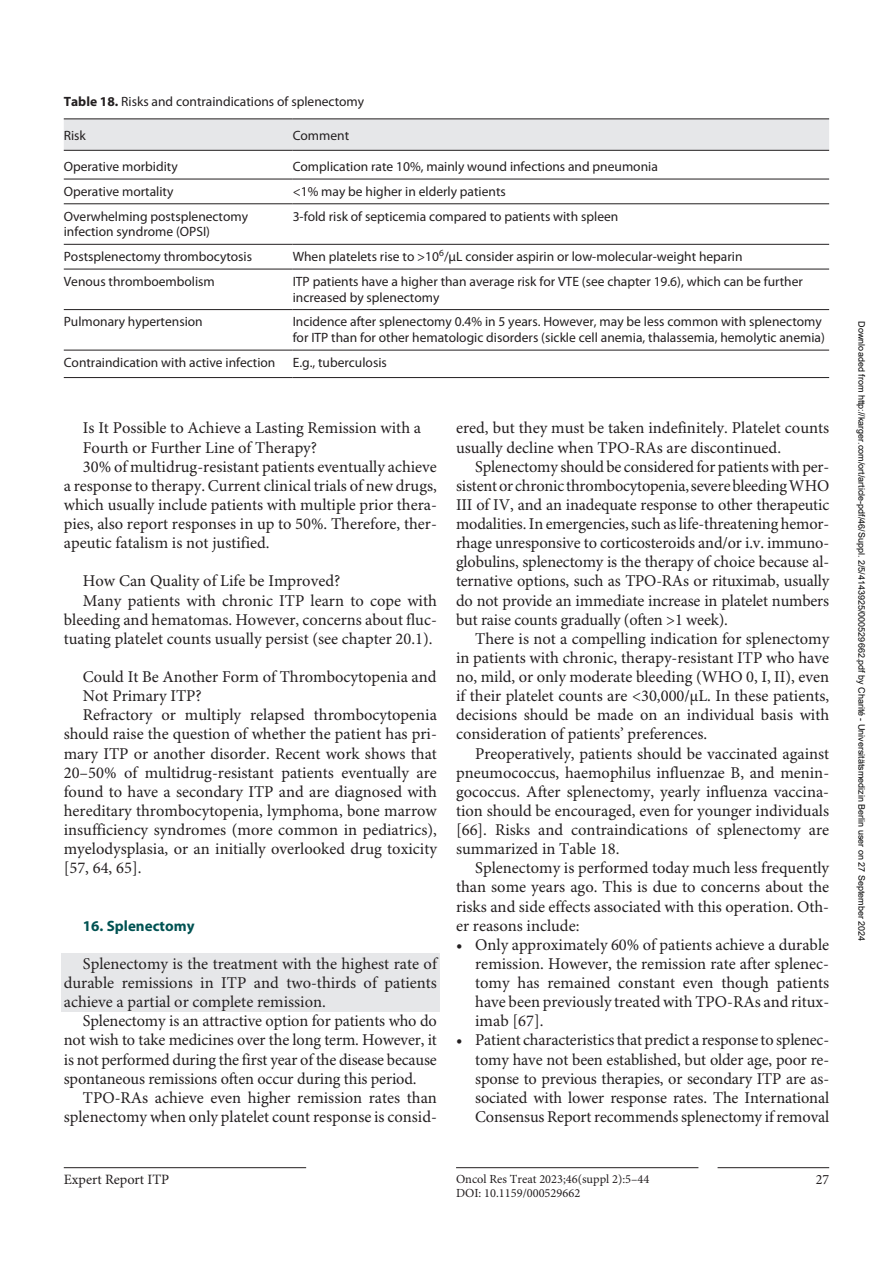
<style>
.page{position:relative;width:893px;height:1263px;background:#fff}
.page>*{position:absolute;margin:0;border:0;box-sizing:border-box;transform-origin:0 0}
.t1{font:16.5px/19px "Minion Pro";color:#231f20;text-align:justify}
.t2{font:700 15px "Myriad Pro";letter-spacing:.005em;color:#005252}
.t3{font:14.25px "Minion Pro";color:#231f20}
.t4{font:13.5px/15.9px "Myriad Pro";color:#231f20}
.t5{font:12.3px "Minion Pro";color:#231f20}
.t6{font:9px "Arial";color:#000}
.s1{font-weight:700}
</style>
<div class="page">
<hr style="left:718px;top:1167px;width:111px;height:1px;background:#231f20">
<hr style="left:456px;top:1167px;width:242px;height:1px;background:#231f20">
<hr style="left:64px;top:1167px;width:242px;height:1px;background:#231f20">
<div style="left:61px;top:952px;width:378px;height:59px;background:#e6e7e9"></div>
<div style="left:64px;top:119px;width:765px;height:31px;background:#e6e7e9"></div>
<hr style="left:64px;top:118px;width:229px;height:1px;background:#231f20">
<hr style="left:293px;top:118px;width:536px;height:1px;background:#231f20">
<hr style="left:64px;top:150px;width:229px;height:1px;background:#231f20">
<hr style="left:293px;top:150px;width:536px;height:1px;background:#231f20">
<hr style="left:64px;top:179px;width:229px;height:1px;background:#231f20">
<hr style="left:293px;top:179px;width:536px;height:1px;background:#231f20">
<hr style="left:64px;top:204px;width:229px;height:1px;background:#231f20">
<hr style="left:293px;top:204px;width:536px;height:1px;background:#231f20">
<hr style="left:64px;top:244px;width:229px;height:1px;background:#231f20">
<hr style="left:293px;top:244px;width:536px;height:1px;background:#231f20">
<hr style="left:64px;top:269px;width:229px;height:1px;background:#231f20">
<hr style="left:293px;top:269px;width:536px;height:1px;background:#231f20">
<hr style="left:64px;top:309px;width:229px;height:1px;background:#231f20">
<hr style="left:293px;top:309px;width:536px;height:1px;background:#231f20">
<hr style="left:64px;top:350px;width:229px;height:1px;background:#231f20">
<hr style="left:293px;top:350px;width:536px;height:1px;background:#231f20">
<hr style="left:64px;top:377px;width:229px;height:1px;background:#231f20">
<hr style="left:293px;top:377px;width:536px;height:1px;background:#231f20">
<p class="t4" style="left:64px;top:93px;width:302px"><span class="s1">Table 18.</span> Risks and contraindications of splenectomy</p>
<p class="t4" style="left:64px;top:127px;width:24px">Risk</p>
<p class="t4" style="left:293px;top:127px;width:58px">Comment</p>
<p class="t4" style="left:64px;top:159px;width:115px">Operative morbidity</p>
<p class="t4" style="left:293px;top:159px;width:367px">Complication rate 10%, mainly wound infections and pneumonia</p>
<p class="t4" style="left:64px;top:184px;width:111px">Operative mortality</p>
<p class="t4" style="left:293px;top:184px;width:215px">&lt;1% may be higher in elderly patients</p>
<p class="t4" style="left:64px;top:208px;width:186px">Overwhelming postsplenectomy infection syndrome (OPSI)</p>
<p class="t4" style="left:293px;top:208px;width:327px">3-fold risk of septicemia compared to patients with spleen</p>
<p class="t4" style="left:64px;top:249px;width:190px">Postsplenectomy thrombocytosis</p>
<p class="t4" style="left:293px;top:249px;width:451px">When platelets rise to &gt;10<sup>6</sup>/µL consider aspirin or low-molecular-weight heparin</p>
<p class="t4" style="left:64px;top:274px;width:153px">Venous thromboembolism</p>
<p class="t4" style="left:293px;top:274px;width:512px">ITP patients have a higher than average risk for VTE (see chapter 19.6), which can be further increased by splenectomy</p>
<p class="t4" style="left:64px;top:314px;width:140px">Pulmonary hypertension</p>
<p class="t4" style="left:293px;top:314px;width:534px">Incidence after splenectomy 0.4% in 5 years. However, may be less common with splenectomy for ITP than for other hematologic disorders (sickle cell anemia, thalassemia, hemolytic anemia)</p>
<p class="t4" style="left:64px;top:355px;width:213px">Contraindication with active infection</p>
<p class="t4" style="left:293px;top:355px;width:96px">E.g., tuberculosis</p>
<p class="t1" style="left:83px;top:419px;width:340px">Is It Possible to Achieve a Lasting Remission with a</p>
<p class="t1" style="left:83px;top:438px;width:236px">Fourth or Further Line of Therapy?</p>
<p class="t1" style="left:83px;top:457px;width:355px">30% of multidrug-resistant patients eventually achieve</p>
<p class="t1" style="left:64px;top:477px;width:375px">a response to therapy. Current clinical trials of new drugs,</p>
<p class="t1" style="left:64px;top:496px;width:375px">which usually include patients with multiple prior thera-</p>
<p class="t1" style="left:64px;top:515px;width:375px">pies, also report responses in up to 50%. Therefore, ther-</p>
<p class="t1" style="left:64px;top:534px;width:207px">apeutic fatalism is not justified.</p>
<p class="t1" style="left:83px;top:572px;width:259px">How Can Quality of Life be Improved?</p>
<p class="t1" style="left:83px;top:591px;width:355px">Many patients with chronic ITP learn to cope with</p>
<p class="t1" style="left:64px;top:610px;width:375px">bleeding and hematomas. However, concerns about fluc-</p>
<p class="t1" style="left:64px;top:630px;width:370px">tuating platelet counts usually persist (see chapter 20.1).</p>
<p class="t1" style="left:83px;top:668px;width:355px">Could It Be Another Form of Thrombocytopenia and</p>
<p class="t1" style="left:83px;top:687px;width:120px">Not Primary ITP?</p>
<p class="t1" style="left:83px;top:706px;width:355px">Refractory or multiply relapsed thrombocytopenia</p>
<p class="t1" style="left:64px;top:725px;width:375px">should raise the question of whether the patient has pri-</p>
<p class="t1" style="left:64px;top:744px;width:375px">mary ITP or another disorder. Recent work shows that</p>
<p class="t1" style="left:64px;top:763px;width:375px">20–50% of multidrug-resistant patients eventually are</p>
<p class="t1" style="left:64px;top:783px;width:375px">found to have a secondary ITP and are diagnosed with</p>
<p class="t1" style="left:64px;top:802px;width:375px">hereditary thrombocytopenia, lymphoma, bone marrow</p>
<p class="t1" style="left:64px;top:821px;width:375px">insufficiency syndromes (more common in pediatrics),</p>
<p class="t1" style="left:64px;top:840px;width:375px">myelodysplasia, or an initially overlooked drug toxicity</p>
<p class="t1" style="left:64px;top:859px;width:79px">[57, 64, 65].</p>
<p class="t2" style="left:83px;top:917px;width:113px">16. Splenectomy</p>
<p class="t1" style="left:64px;top:955px;width:375px;text-indent:19px">Splenectomy is the treatment with the highest rate of durable remissions in ITP and two-thirds of patients achieve a partial or complete remission.</p>
<p class="t1" style="left:64px;top:1012px;width:375px;text-indent:19px">Splenectomy is an attractive option for patients who do not wish to take medicines over the long term. However, it is not performed during the first year of the disease because spontaneous remissions often occur during this period.</p>
<p class="t1" style="left:64px;top:1089px;width:375px;text-align:right">TPO-RAs achieve even higher remission rates than splenectomy when only platelet count response is consid-</p>
<p class="t1" style="left:456px;top:419px;width:375px">ered, but they must be taken indefinitely. Platelet counts usually decline when TPO-RAs are discontinued.</p>
<p class="t1" style="left:456px;top:457px;width:375px;text-indent:19px">Splenectomy should be considered for patients with per&shy;sistent or chronic thrombocytopenia, severe bleeding WHO III of IV, and an inadequate response to other therapeutic modalities. In emergencies, such as life-threatening hemor&shy;rhage unresponsive to corticosteroids and/or i.v. immuno&shy;globulins, splenectomy is the therapy of choice because al&shy;ternative options, such as TPO-RAs or rituximab, usually do not provide an immediate increase in platelet numbers but raise counts gradually (often &gt;1 week).</p>
<p class="t1" style="left:456px;top:630px;width:375px;text-indent:19px">There is not a compelling indication for splenectomy in patients with chronic, therapy-resistant ITP who have no, mild, or only moderate bleeding (WHO 0, I, II), even if their platelet counts are &lt;30,000/µL. In these patients, decisions should be made on an individual basis with consideration of patients’ preferences.</p>
<p class="t1" style="left:456px;top:744px;width:375px;text-indent:19px">Preoperatively, patients should be vaccinated against pneumococcus, haemophilus influenzae B, and menin&shy;gococcus. After splenectomy, yearly influenza vaccina&shy;tion should be encouraged, even for younger individuals [66]. Risks and contraindications of splenectomy are summarized in Table 18.</p>
<p class="t1" style="left:456px;top:859px;width:375px;text-indent:19px">Splenectomy is performed today much less frequently than some years ago. This is due to concerns about the risks and side effects associated with this operation. Oth&shy;er reasons include:</p>
<p class="t1" style="left:475px;top:936px;width:355px;text-indent:-19px">• Only approximately 60% of patients achieve a durable remission. However, the remission rate after splenec&shy;tomy has remained constant even though patients have been previously treated with TPO-RAs and ritux&shy;imab [67].</p>
<p class="t1" style="left:475px;top:1031px;width:356px;text-indent:-19px">• Patient characteristics that predict a response to splenec&shy;tomy have not been established, but older age, poor re&shy;sponse to previous therapies, or secondary ITP are as&shy;sociated with lower response rates. The International Consensus Report recommends splenectomy if removal</p>
<p class="t3" style="left:64px;top:1171px;width:107px">Expert Report ITP</p>
<p class="t5" style="left:456px;top:1172px;width:195px">Oncol Res Treat 2023;46(suppl 2):5–44</p>
<p class="t3" style="left:816px;top:1171px;width:15px">27</p>
<p class="t5" style="left:456px;top:1185px;width:126px">DOI: 10.1159/000529662</p>
<p class="t6" style="left:865px;top:321px;width:621px;rotate:90deg">Downloaded from http://karger.com/ort/article-pdf/46/Suppl. 2/5/4143925/000529662.pdf by Charité - Universitätsmedizin Berlin user on 27 September 2024</p>
</div>
